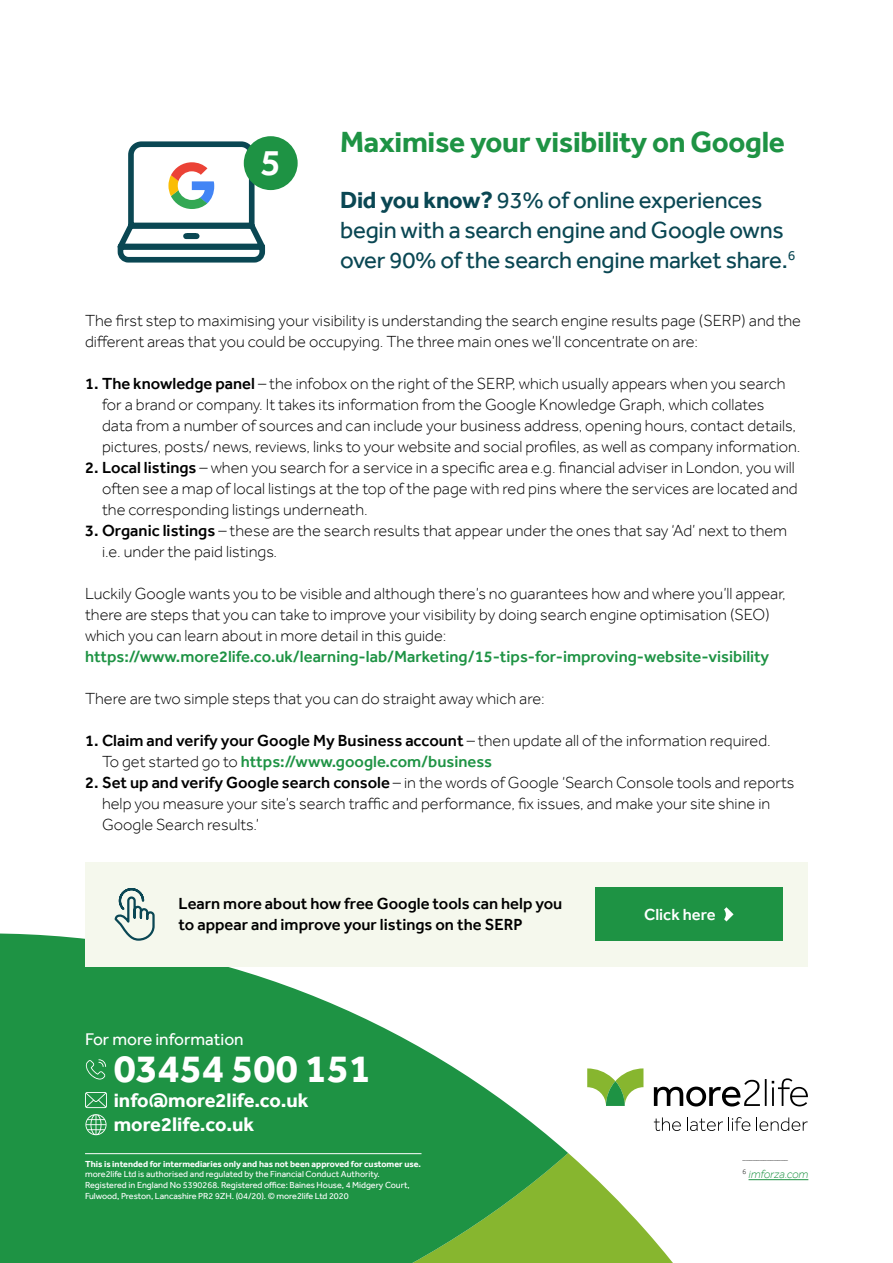
<style>
.page{position:relative;width:893px;height:1263px;background:#fff}
.page>*{position:absolute;margin:0;border:0;box-sizing:border-box;transform-origin:0 0}
.t1{font:700 40.5px "Effra";color:#fff}
.t2{font:500 37.95px "Effra";color:#fff}
.t3{font:700 30px "Effra";letter-spacing:-.01em;color:#1e9344}
.t4{font:24px/30px "Effra";letter-spacing:-.01em;color:#0a4753}
.t5{font:700 20.25px/24.3px "Effra";color:#fff}
.t6{font:17.4px "Effra";color:#fff}
.t7{font:300 16.5px/21px "Effra";color:#000}
.t8{font:500 16.5px "Effra";color:#1e9344}
.t9{font:500 16.5px/21px "Effra";color:#000}
.t10{font:500 16.5px "Effra";color:#fff}
.t11{font:italic 300 12px "Effra";letter-spacing:-.01em;color:#1e9344}
.t12{font:9px/10.8px "Effra";letter-spacing:-.005em;color:#fff}
.t13{font:700 9px "Effra";color:#fff}
.t14{font:300 7.05px "Effra";color:#000}
.s1{font-weight:700}
.s2{font-weight:500}
.s3{font-weight:500;color:#1e9344}
</style>
<div class="page">
<svg style="left:117px;top:139px;width:149px;height:124px"></svg>
<svg style="left:568px;top:1153px;width:105px;height:110px;fill:#87b62f"></svg>
<svg style="left:0;top:933px;width:568px;height:330px;fill:#1e9344"></svg>
<hr style="left:85px;top:1153px;width:336px;height:1px;background:#fff">
<svg style="left:85px;top:1059px;width:21px;height:21px"></svg>
<svg style="left:85px;top:1092px;width:22px;height:16px"></svg>
<svg style="left:85px;top:1114px;width:22px;height:21px"></svg>
<svg style="left:587px;top:1068px;width:56px;height:38px"></svg>
<svg style="left:654px;top:1078px;width:154px;height:28px"></svg>
<svg style="left:654px;top:1117px;width:27px;height:14px"></svg>
<svg style="left:687px;top:1117px;width:63px;height:14px"></svg>
<svg style="left:756px;top:1117px;width:52px;height:14px"></svg>
<div style="left:244px;top:136px;width:54px;height:54px;background:#1e9344;border-radius:50%"></div>
<div style="left:85px;top:862px;width:723px;height:104px;background:#f5f8ed"></div>
<div style="left:595px;top:888px;width:187px;height:53px;background:#1e9344"></div>
<svg style="left:724px;top:907px;width:10px;height:14px"></svg>
<svg style="left:114px;top:888px;width:41px;height:53px"></svg>
<hr style="left:748px;top:1179px;width:60px;height:1px;background:#1e9344">
<h2 class="t2" style="left:260px;top:140px;width:22px">5</h2>
<h3 class="t3" style="left:340px;top:124px;width:446px">Maximise your visibility on Google</h3>
<h3 class="t4" style="left:340px;top:184px;width:457px"><span class="s1">Did you know?</span> 93% of online experiences begin with a search engine and Google owns over 90% of the search engine market share.<sup>6</sup></h3>
<p class="t7" style="left:85px;top:309px;width:718px">The first step to maximising your visibility is understanding the search engine results page (SERP) and the different areas that you could be occupying. The three main ones we’ll concentrate on are:</p>
<p class="t7" style="left:102px;top:372px;width:700px;text-indent:-17px"><span class="s2">1. The knowledge panel</span> – the infobox on the right of the SERP, which usually appears when you search for a brand or company. It takes its information from the Google Knowledge Graph, which collates<br>data from a number of sources and can include your business address, opening hours, contact details, pictures, posts/ news, reviews, links to your website and social profiles, as well as company information.</p>
<p class="t7" style="left:102px;top:456px;width:697px;text-indent:-17px"><span class="s2">2. Local listings</span> – when you search for a service in a specific area e.g. financial adviser in London, you will often see a map of local listings at the top of the page with red pins where the services are located and the corresponding listings underneath.</p>
<p class="t7" style="left:102px;top:519px;width:687px;text-indent:-17px"><span class="s2">3. Organic listings</span> – these are the search results that appear under the ones that say ‘Ad’ next to them i.e. under the paid listings.</p>
<p class="t7" style="left:85px;top:582px;width:702px">Luckily Google wants you to be visible and although there’s no guarantees how and where you’ll appear, there are steps that you can take to improve your visibility by doing search engine optimisation (SEO) which you can learn about in more detail in this guide:</p>
<p class="t8" style="left:85px;top:646px;width:686px">https://www.more2life.co.uk/learning-lab/Marketing/15-tips-for-improving-website-visibility</p>
<p class="t7" style="left:85px;top:687px;width:461px">There are two simple steps that you can do straight away which are:</p>
<p class="t7" style="left:102px;top:729px;width:670px;text-indent:-17px"><span class="s2">1. Claim and verify your Google My Business account</span> – then update all of the information required.<br>To get started go to <span class="s3">https://www.google.com/business</span></p>
<p class="t7" style="left:102px;top:771px;width:694px;text-indent:-17px"><span class="s2">2. Set up and verify Google search console</span> – in the words of Google ‘Search Console tools and reports help you measure your site’s search traffic and performance, fix issues, and make your site shine in<br>Google Search results.’</p>
<p class="t9" style="left:179px;top:893px;width:385px">Learn more about how free Google tools can help you to appear and improve your listings on the SERP</p>
<p class="t10" style="left:644px;top:905px;width:73px">Click here</p>
<p class="t6" style="left:85px;top:1028px;width:160px">For more information</p>
<h1 class="t1" style="left:114px;top:1044px;width:259px">03454 500 151</h1>
<p class="t5" style="left:114px;top:1087px;width:196px">info@more2life.co.uk more2life.co.uk</p>
<p class="t13" style="left:85px;top:1158px;width:337px">This is intended for intermediaries only and has not been approved for customer use.</p>
<p class="t12" style="left:85px;top:1169px;width:326px">more2life Ltd is authorised and regulated by the Financial Conduct Authority.<br>Registered in England No 5390268. Registered office: Baines House, 4 Midgery Court,<br>Fulwood, Preston, Lancashire PR2 9ZH. (04/20). © more2life Ltd 2020</p>
<p class="t14" style="left:742px;top:1153px;width:47px">_____________</p>
<p class="t11" style="left:742px;top:1167px;width:67px"><sup>6</sup> imforza.com</p>
</div>
